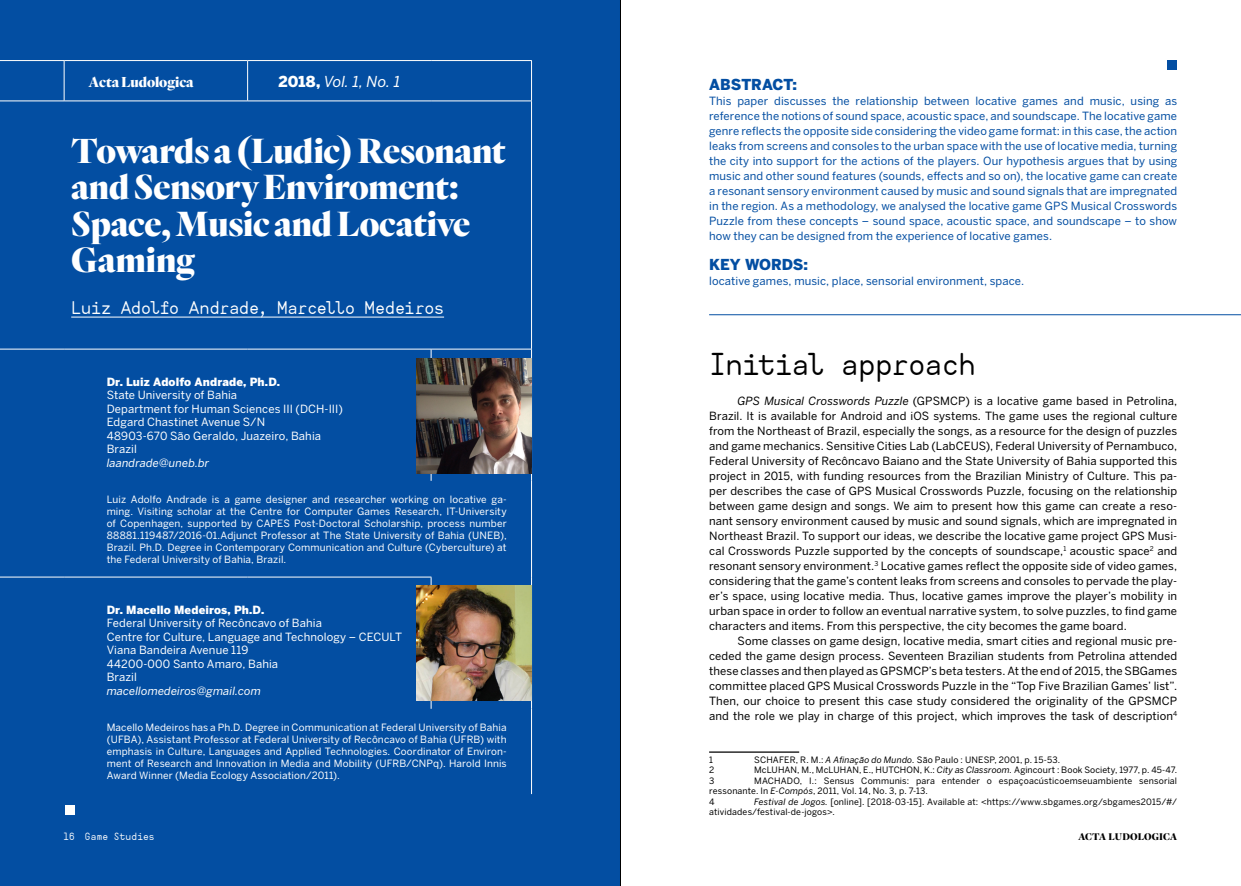
<style>
.page{position:relative;width:1241px;height:886px;background:#fff}
.page>*{position:absolute;margin:0;border:0;box-sizing:border-box;transform-origin:0 0}
.t1{font:900 36.25px/36.2px "Quarto";letter-spacing:-.005em;color:#fff}
.t2{font:30px "AHAMONO";letter-spacing:-.005em;color:#000}
.t3{font:17.5px "AHAMONO";color:#fff}
.t4{font:900 15px "Benton Sans";letter-spacing:-.005em;color:#034ea2}
.t5{font:italic 15px "Benton Sans";color:#fff}
.t6{font:900 15px "Quarto";letter-spacing:-.005em;color:#fff}
.t7{font:11.25px/15px "Benton Sans";letter-spacing:.005em;color:#000;text-align:justify}
.t8{font:11.25px/15px "Benton Sans";letter-spacing:.01em;color:#034ea2;text-align:justify}
.t9{font:11.25px/13.5px "Benton Sans";letter-spacing:.01em;color:#fff}
.t10{font:900 11.25px "Benton Sans";letter-spacing:.01em;color:#fff}
.t11{font:italic 11.25px "Benton Sans";letter-spacing:.01em;color:#fff}
.t12{font:10px/12px "Benton Sans";letter-spacing:.01em;color:#fff;text-align:justify}
.t13{font:900 10px "Quarto";letter-spacing:.01em;color:#000}
.t14{font:10px "AHAMONO";letter-spacing:.02em;color:#fff}
.t15{font:8.75px/10.5px "Benton Sans";letter-spacing:.015em;color:#000}
.s1{font-weight:900;font-style:normal}
.s2{font-style:italic}
</style>
<div class="page">
<hr style="left:709px;top:314px;width:531px;height:1px;background:#034ea2">
<hr style="left:709px;top:751px;width:90px;height:2px;background:#000">
<div style="left:1167px;top:60px;width:9px;height:10px;background:#034ea2"></div>
<div style="left:0;top:0;width:620px;height:886px;background:#034ea2"></div>
<hr style="left:0;top:60px;width:64px;height:1px;background:#fff">
<hr style="left:64px;top:60px;width:183px;height:1px;background:#fff">
<hr style="left:64px;top:61px;width:1px;height:40px;background:#fff">
<hr style="left:247px;top:60px;width:184px;height:1px;background:#fff">
<hr style="left:247px;top:61px;width:1px;height:40px;background:#fff">
<hr style="left:431px;top:60px;width:100px;height:1px;background:#fff">
<hr style="left:531px;top:61px;width:1px;height:40px;background:#fff">
<hr style="left:0;top:101px;width:64px;height:1px;background:#fff">
<hr style="left:64px;top:101px;width:183px;height:1px;background:#fff">
<hr style="left:247px;top:101px;width:184px;height:1px;background:#fff">
<hr style="left:431px;top:101px;width:100px;height:1px;background:#fff">
<hr style="left:531px;top:101px;width:1px;height:248px;background:#fff">
<hr style="left:0;top:349px;width:64px;height:1px;background:#fff">
<hr style="left:64px;top:349px;width:183px;height:1px;background:#fff">
<hr style="left:247px;top:349px;width:184px;height:1px;background:#fff">
<hr style="left:431px;top:349px;width:100px;height:1px;background:#fff">
<hr style="left:431px;top:349px;width:1px;height:132px;background:#fff">
<hr style="left:531px;top:349px;width:1px;height:132px;background:#fff">
<hr style="left:531px;top:481px;width:1px;height:96px;background:#fff">
<hr style="left:0;top:577px;width:64px;height:1px;background:#fff">
<hr style="left:64px;top:577px;width:183px;height:1px;background:#fff">
<hr style="left:247px;top:577px;width:184px;height:1px;background:#fff">
<hr style="left:431px;top:577px;width:1px;height:132px;background:#fff">
<hr style="left:531px;top:577px;width:1px;height:132px;background:#fff">
<hr style="left:531px;top:709px;width:1px;height:85px;background:#fff">
<hr style="left:71px;top:317px;width:373px;height:1px;background:#fff">
<div style="left:65px;top:805px;width:9px;height:10px;background:#fff"></div>
<img style="left:417px;top:358px;width:114px;height:115px">
<img style="left:416px;top:586px;width:115px;height:115px">
<hr style="left:620px;top:0;width:1px;height:886px;background:#000">
<h3 class="t6" style="left:89px;top:71px;width:106px">Acta Ludologica</h3>
<h3 class="t5" style="left:278px;top:72px;width:123px"><span class="s1">2018,</span> Vol. 1, No. 1</h3>
<h1 class="t1" style="left:71px;top:132px;width:436px">Towards a (Ludic) Resonant and Sensory Enviroment:<br>Space, Music and Locative<br>Gaming</h1>
<h3 class="t3" style="left:71px;top:292px;width:374px">Luiz Adolfo Andrade, Marcello Medeiros</h3>
<p class="t10" style="left:107px;top:374px;width:175px">Dr. Luiz Adolfo Andrade, Ph.D.</p>
<p class="t9" style="left:107px;top:388px;width:238px">State University of Bahia<br>Department for Human Sciences III (DCH-III)<br>Edgard Chastinet Avenue S/N<br>48903-670 São Geraldo, Juazeiro, Bahia<br>Brazil</p>
<p class="t11" style="left:107px;top:456px;width:104px">laandrade@uneb.br</p>
<p class="t12" style="left:107px;top:493px;width:401px">Luiz Adolfo Andrade is a game designer and researcher working on locative ga&shy;ming. Visiting scholar at the Centre for Computer Games Research, IT-University of Copenhagen, supported by CAPES Post-Doctoral Scholarship, process number 88881.119487/2016-01.Adjunct Professor at The State University of Bahia (UNEB), Brazil. Ph.D. Degree in Contemporary Communication and Culture (Cyberculture) at the Federal University of Bahia, Brazil.</p>
<p class="t10" style="left:107px;top:602px;width:159px">Dr. Macello Medeiros, Ph.D.</p>
<p class="t9" style="left:107px;top:616px;width:297px">Federal University of Recôncavo of Bahia<br>Centre for Culture, Language and Technology – CECULT<br>Viana Bandeira Avenue 119<br>44200-000 Santo Amaro, Bahia<br>Brazil</p>
<p class="t11" style="left:107px;top:684px;width:156px">macellomedeiros@gmail.com</p>
<p class="t12" style="left:107px;top:721px;width:401px">Macello Medeiros has a Ph.D. Degree in Communication at Federal University of Bahia (UFBA), Assistant Professor at Federal University of Recôncavo of Bahia (UFRB) with emphasis in Culture, Languages and Applied Technologies. Coordinator of Environ&shy;ment of Research and Innovation in Media and Mobility (UFRB/CNPq). Harold Innis Award Winner (Media Ecology Association/2011).</p>
<p class="t14" style="left:63px;top:827px;width:92px">16 Game Studies</p>
<h3 class="t4" style="left:709px;top:75px;width:89px">ABSTRACT:</h3>
<p class="t8" style="left:709px;top:93px;width:469px">This paper discusses the relationship between locative games and music, using as reference the notions of sound space, acoustic space, and soundscape. The locative game genre reflects the opposite side considering the video game format: in this case, the action leaks from screens and consoles to the urban space with the use of locative media, turning the city into support for the actions of the players. Our hypothesis argues that by using music and other sound features (sounds, effects and so on), the locative game can create a resonant sensory environment caused by music and sound signals that are impregnated in the region. As a methodology, we analysed the locative game GPS Musical Crosswords Puzzle from these concepts – sound space, acoustic space, and soundscape – to show how they can be designed from the experience of locative games.</p>
<h3 class="t4" style="left:709px;top:255px;width:100px">KEY WORDS:</h3>
<p class="t8" style="left:709px;top:273px;width:316px">locative games, music, place, sensorial environment, space.</p>
<h2 class="t2" style="left:709px;top:337px;width:268px">Initial approach</h2>
<p class="t7" style="left:709px;top:393px;width:469px;text-indent:28px"><span class="s2">GPS Musical Crosswords Puzzle</span> (GPSMCP) is a locative game based in Petrolina, Brazil. It is available for Android and iOS systems. The game uses the regional culture from the Northeast of Brazil, especially the songs, as a resource for the design of puzzles and game mechanics. Sensitive Cities Lab (LabCEUS), Federal University of Pernambuco, Federal University of Recôncavo Baiano and the State University of Bahia supported this project in 2015, with funding resources from the Brazilian Ministry of Culture. This pa&shy;per describes the case of GPS Musical Crosswords Puzzle, focusing on the relationship between game design and songs. We aim to present how this game can create a reso&shy;nant sensory environment caused by music and sound signals, which are impregnated in Northeast Brazil. To support our ideas, we describe the locative game project GPS Musi&shy;cal Crosswords Puzzle supported by the concepts of soundscape,<sup>1</sup> acoustic space<sup>2</sup> and resonant sensory environment.<sup>3</sup> Locative games reflect the opposite side of video games, considering that the game’s content leaks from screens and consoles to pervade the play&shy;er’s space, using locative media. Thus, locative games improve the player’s mobility in urban space in order to follow an eventual narrative system, to solve puzzles, to find game characters and items. From this perspective, the city becomes the game board.</p>
<p class="t7" style="left:709px;top:633px;width:469px;text-indent:28px">Some classes on game design, locative media, smart cities and regional music pre&shy;ceded the game design process. Seventeen Brazilian students from Petrolina attended these classes and then played as GPSMCP’s beta testers. At the end of 2015, the SBGames committee placed GPS Musical Crosswords Puzzle in the “Top Five Brazilian Games’ list”.<br>Then, our choice to present this case study considered the originality of the GPSMCP and the role we play in charge of this project, which improves the task of description<sup>4</sup></p>
<p class="t15" style="left:709px;top:754px;width:5px">1</p>
<p class="t15" style="left:754px;top:754px;width:307px">SCHAFER, R. M.: <span class="s2">A Afinação do Mundo.</span> São Paulo : UNESP, 2001, p. 15-53.</p>
<p class="t15" style="left:709px;top:765px;width:7px">2</p>
<p class="t15" style="left:754px;top:765px;width:424px">McLUHAN, M., McLUHAN, E., HUTCHON, K.: <span class="s2">City as Classroom.</span> Agincourt : Book Society, 1977, p. 45-47.</p>
<p class="t15" style="left:709px;top:775px;width:7px">3</p>
<p class="t15" style="left:709px;top:775px;width:469px;text-indent:45px">MACHADO, I.: Sensus Communis: para entender o espaçoacústicoemseuambiente sensorial ressonante. In <span class="s2">E-Compós</span>, 2011, Vol. 14, No. 3, p. 7-13.<br>4</p>
<p class="t15" style="left:709px;top:796px;width:469px;text-indent:45px"><span class="s2">Festival de Jogos.</span> [online]. [2018-03-15]. Available at: &lt;https://www.sbgames.org/sbgames2015/#/ atividades/festival-de-jogos&gt;.</p>
<p class="t13" style="left:1078px;top:830px;width:100px">ACTA LUDOLOGICA</p>
</div>
